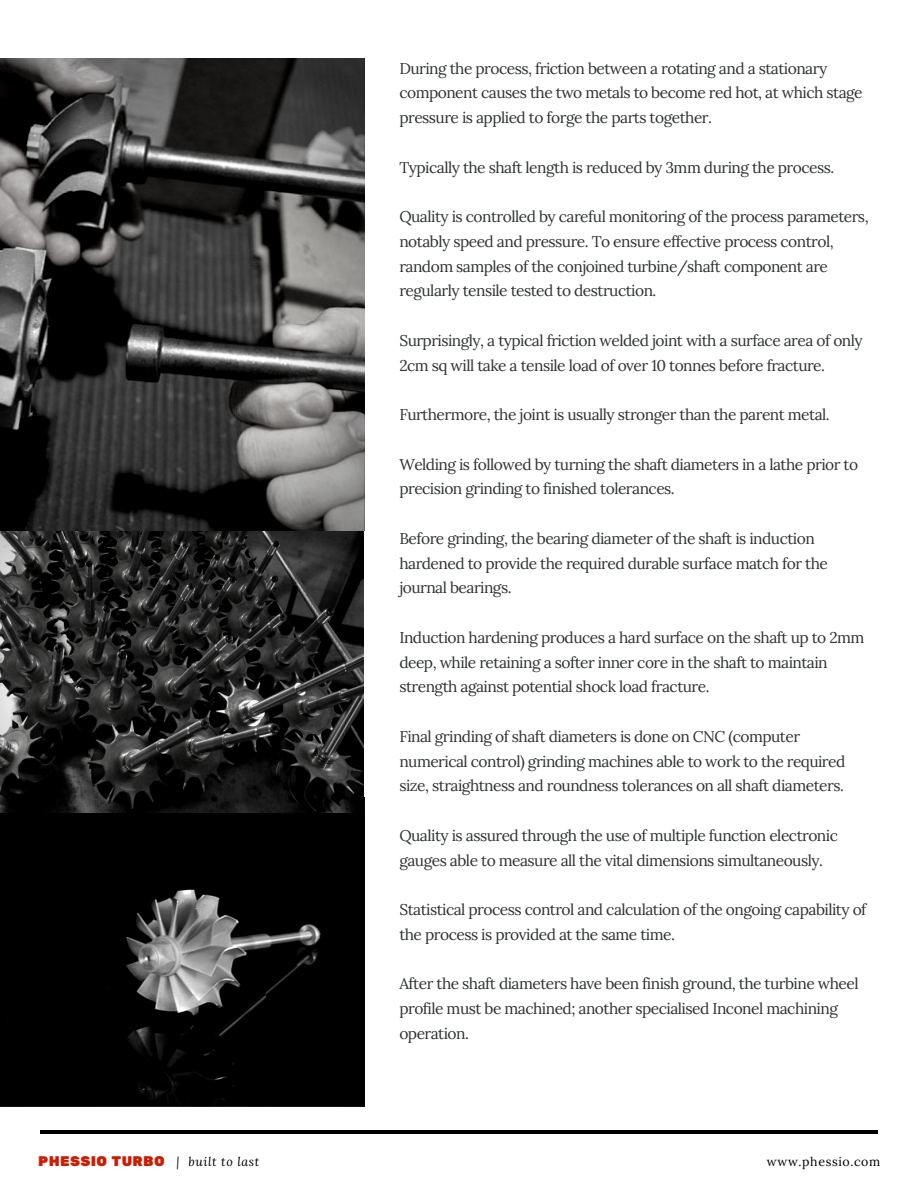
<style>
.page{position:relative;width:918px;height:1188px;background:#fff}
.page>*{position:absolute;margin:0;border:0;box-sizing:border-box;transform-origin:0 0}
.t1{font:15.6px/24.8px "Lora";letter-spacing:-.035em;color:#2e3330}
.t2{font:13.95px "Rubik One";letter-spacing:.02em;color:#cc1d03}
.t3{font:12.45px "Lora";letter-spacing:.05em;color:#000}
.s1{font-family:"Lora";font-style:italic;font-size:12.45px;color:#000}
</style>
<div class="page">
<svg style="left:0;top:798px;width:364px;height:309px;background:#0d0d0d"></svg>
<svg style="left:0;top:531px;width:363px;height:281px;background:#272727"></svg>
<svg style="left:0;top:58px;width:364px;height:473px;background:#444343"></svg>
<hr style="left:40px;top:1131px;width:838px;height:3px;background:#000">
<p class="t1" style="left:399px;top:56px;width:465px">During the process, friction between a rotating and a stationary component causes the two metals to become red hot, at which stage pressure is applied to forge the parts together.</p>
<p class="t1" style="left:399px;top:155px;width:436px">Typically the shaft length is reduced by 3mm during the process.</p>
<p class="t1" style="left:399px;top:205px;width:471px">Quality is controlled by careful monitoring of the process parameters, notably speed and pressure. To ensure effective process control, random samples of the conjoined turbine/shaft component are regularly tensile tested to destruction.</p>
<p class="t1" style="left:399px;top:328px;width:465px">Surprisingly, a typical friction welded joint with a surface area of only<br>2cm sq will take a tensile load of over 10 tonnes before fracture.</p>
<p class="t1" style="left:399px;top:403px;width:432px">Furthermore, the joint is usually stronger than the parent metal.</p>
<p class="t1" style="left:399px;top:452px;width:460px">Welding is followed by turning the shaft diameters in a lathe prior to precision grinding to finished tolerances.</p>
<p class="t1" style="left:399px;top:526px;width:430px">Before grinding, the bearing diameter of the shaft is induction hardened to provide the required durable surface match for the journal bearings.</p>
<p class="t1" style="left:399px;top:625px;width:467px">Induction hardening produces a hard surface on the shaft up to 2mm deep, while retaining a softer inner core in the shaft to maintain strength against potential shock load fracture.</p>
<p class="t1" style="left:399px;top:724px;width:448px">Final grinding of shaft diameters is done on CNC (computer numerical control) grinding machines able to work to the required size, straightness and roundness tolerances on all shaft diameters.</p>
<p class="t1" style="left:399px;top:823px;width:440px">Quality is assured through the use of multiple function electronic gauges able to measure all the vital dimensions simultaneously.</p>
<p class="t1" style="left:399px;top:898px;width:469px">Statistical process control and calculation of the ongoing capability of the process is provided at the same time.</p>
<p class="t1" style="left:399px;top:972px;width:461px">After the shaft diameters have been finish ground, the turbine wheel profile must be machined; another specialised Inconel machining operation.</p>
<p class="t2" style="left:38px;top:1153px;width:223px">PHESSIO TURBO <span class="s1">| built to last</span></p>
<p class="t3" style="left:767px;top:1154px;width:115px">www.phessio.com</p>
</div>
